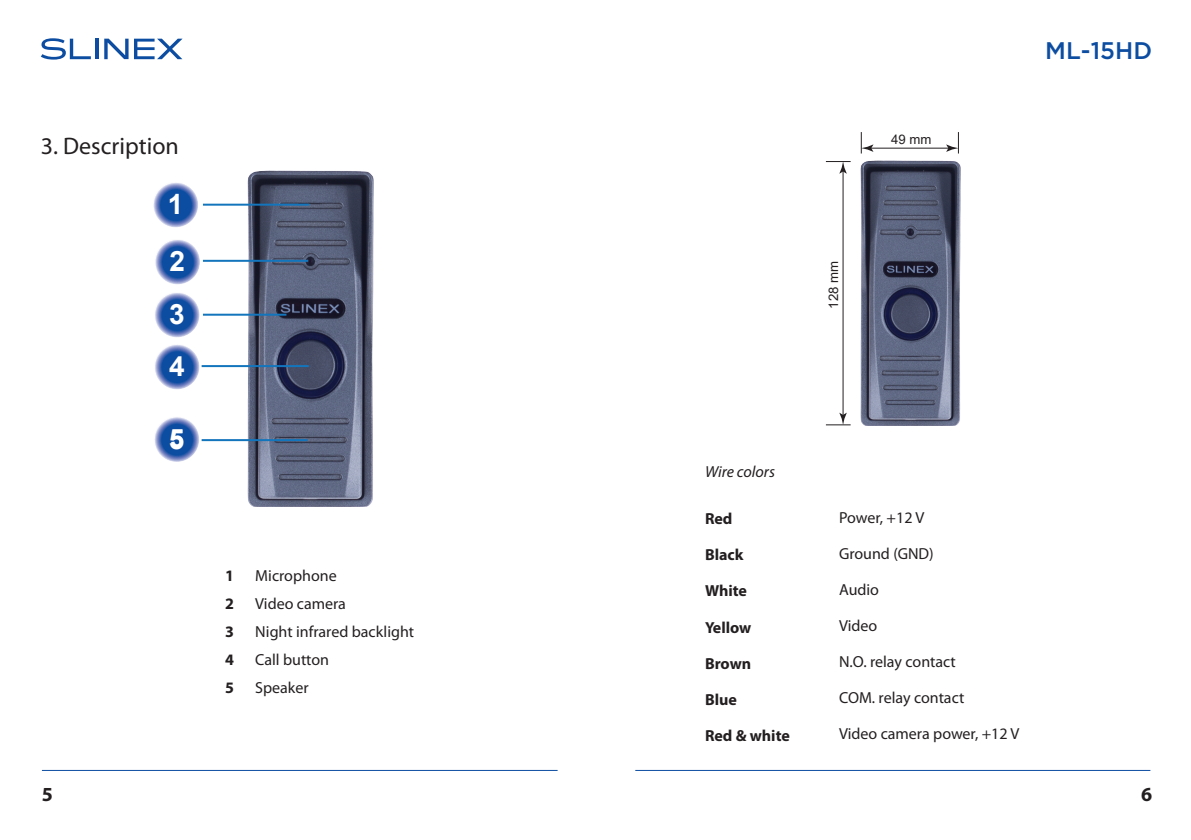
<style>
.page{position:relative;width:1191px;height:840px;background:#fff}
.page>*{position:absolute;margin:0;border:0;box-sizing:border-box;transform-origin:0 0}
.t1{font:700 28px "Arial";color:#fff}
.t2{font:700 24.6px "Arial";color:#fff}
.t3{font:24px "Myriad Pro";color:#231f20}
.t4{font:500 24px "Gotham Pro";color:#0d4da1}
.t5{font:700 20px "Myriad Pro";color:#231f20}
.t6{font:16px/28px "Myriad Pro";color:#231f20}
.t7{font:700 16px/28px "Myriad Pro";color:#231f20;text-align:justify}
.t8{font:italic 16px "Myriad Pro";color:#231f20}
.t9{font:13.2px "Arial";color:#231f20}
</style>
<div class="page">
<img style="left:860px;top:161px;width:100px;height:264px">
<img style="left:248px;top:171px;width:125px;height:335px">
<svg style="left:154px;top:416px;width:45px;height:45px;background:#4972b5"></svg>
<svg style="left:154px;top:344px;width:45px;height:45px;background:#4972b5"></svg>
<svg style="left:154px;top:292px;width:45px;height:45px;background:#4972b5"></svg>
<svg style="left:155px;top:239px;width:45px;height:45px;background:#4971b5"></svg>
<svg style="left:153px;top:182px;width:45px;height:45px;background:#4971b5"></svg>
<hr style="left:842px;top:170px;width:1px;height:246px;background:#231f20">
<svg style="left:826px;top:161px;width:24px;height:13px"></svg>
<svg style="left:826px;top:412px;width:24px;height:13px"></svg>
<hr style="left:869px;top:147px;width:81px;height:1px;background:#231f20">
<svg style="left:860px;top:132px;width:13px;height:21px"></svg>
<svg style="left:946px;top:132px;width:13px;height:21px"></svg>
<hr style="left:203px;top:203px;width:106px;height:2px;background:#1375bc">
<hr style="left:203px;top:260px;width:105px;height:2px;background:#1375bc">
<hr style="left:202px;top:365px;width:107px;height:2px;background:#1375bc">
<hr style="left:202px;top:439px;width:105px;height:2px;background:#1375bc">
<hr style="left:203px;top:313px;width:83px;height:2px;background:#1375bc">
<svg style="left:41px;top:38px;width:50px;height:22px"></svg>
<hr style="left:95px;top:39px;width:3px;height:20px;background:#0d4da1">
<svg style="left:104px;top:39px;width:78px;height:20px"></svg>
<hr style="left:42px;top:769px;width:515px;height:1px;background:#0d4da1">
<hr style="left:635px;top:769px;width:515px;height:1px;background:#0d4da1">
<p class="t3" style="left:41px;top:130px;width:139px">3. Description</p>
<p class="t1" style="left:168px;top:184px;width:17px">1</p>
<p class="t1" style="left:170px;top:241px;width:17px">2</p>
<p class="t1" style="left:169px;top:294px;width:17px">3</p>
<p class="t1" style="left:169px;top:346px;width:17px">4</p>
<p class="t1" style="left:169px;top:419px;width:17px">5</p>
<p class="t2" style="left:170px;top:421px;width:15px">5</p>
<p class="t7" style="left:225px;top:561px;width:10px">1<br>2<br>3<br>4<br>5</p>
<p class="t6" style="left:255px;top:561px;width:160px">Microphone<br>Video camera<br>Night infrared backlight<br>Call button<br>Speaker</p>
<p class="t9" style="left:824px;top:308px;width:49px;rotate:-90deg">128 mm</p>
<p class="t9" style="left:891px;top:131px;width:42px">49 mm</p>
<p class="t4" style="left:1045px;top:37px;width:108px">ML-15HD</p>
<p class="t8" style="left:705px;top:462px;width:71px">Wire colors</p>
<p class="t7" style="left:705px;top:504px;width:29px">Red</p>
<p class="t7" style="left:705px;top:540px;width:40px">Black</p>
<p class="t7" style="left:705px;top:576px;width:44px">White</p>
<p class="t7" style="left:705px;top:612px;width:48px">Yellow</p>
<p class="t7" style="left:705px;top:648px;width:48px">Brown</p>
<p class="t7" style="left:705px;top:684px;width:33px">Blue</p>
<p class="t7" style="left:705px;top:720px;width:86px">Red &amp; white</p>
<p class="t6" style="left:839px;top:503px;width:87px">Power, +12 V</p>
<p class="t6" style="left:839px;top:539px;width:96px">Ground (GND)</p>
<p class="t6" style="left:839px;top:575px;width:41px">Audio</p>
<p class="t6" style="left:839px;top:611px;width:40px">Video</p>
<p class="t6" style="left:839px;top:647px;width:118px">N.O. relay contact</p>
<p class="t6" style="left:839px;top:683px;width:127px">COM. relay contact</p>
<p class="t6" style="left:839px;top:719px;width:182px">Video camera power, +12 V</p>
<p class="t5" style="left:42px;top:780px;width:13px">5</p>
<p class="t5" style="left:1141px;top:780px;width:13px">6</p>
</div>
